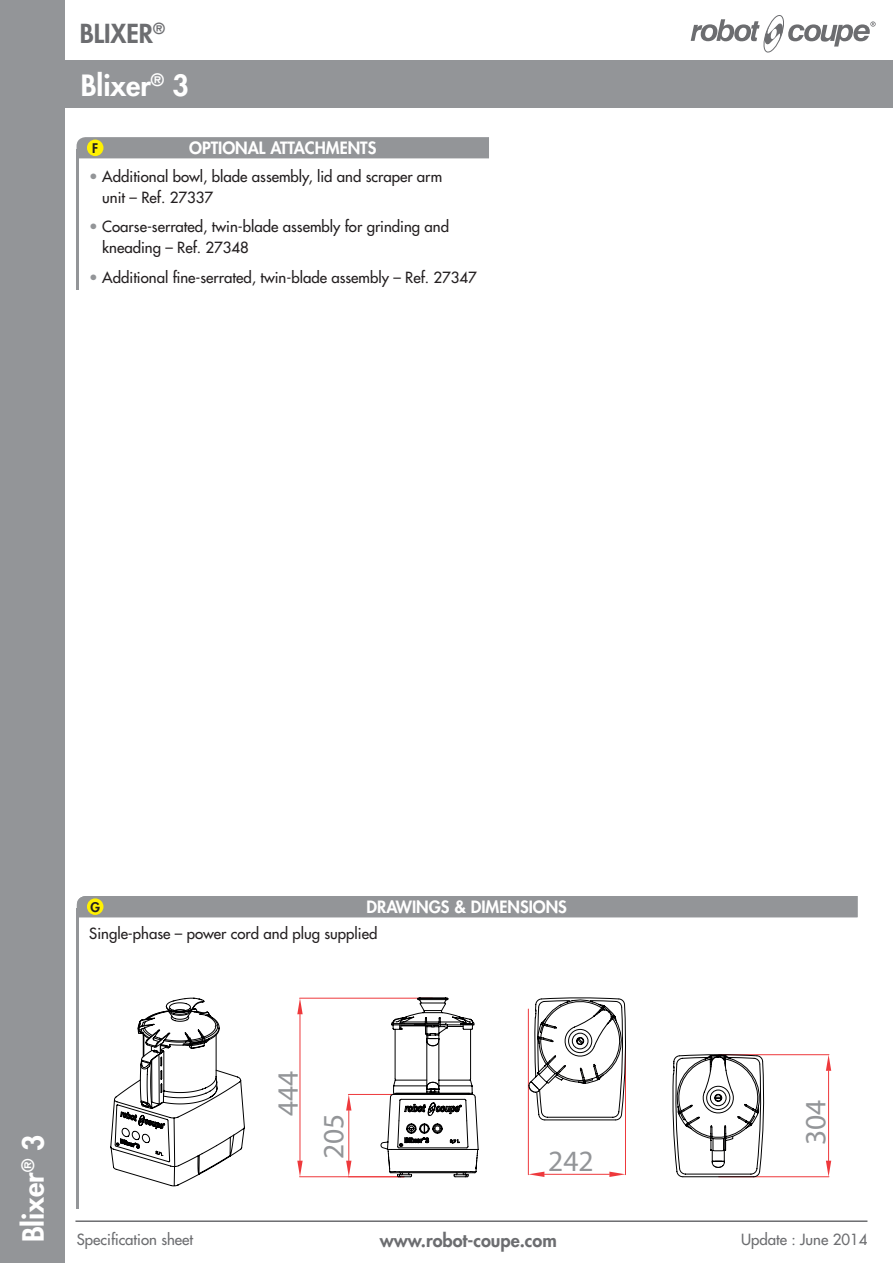
<style>
.page{position:relative;width:893px;height:1263px;background:#fff}
.page>*{position:absolute;margin:0;border:0;box-sizing:border-box;transform-origin:0 0}
.t1{font:29.55px/45.6px "Myriad Pro";color:#939598}
.t2{font:800 28.5px "Futura";color:#fff}
.t3{font:800 25.5px "Futura";color:#6c6d70}
.t4{font:800 18px "Futura";color:#6c6d70}
.t5{font:800 16.5px "Futura";color:#fff}
.t6{font:15px/21px "Futura";color:#231f20}
.t7{font:15px "Futura";color:#6c6d70}
.t8{font:800 12.9px "Futura";color:#231f20}
.s1{color:#939598}
</style>
<div class="page">
<svg style="left:691px;top:15px;width:185px;height:37px"></svg>
<div style="left:0;top:60px;width:893px;height:47px;background:#939598"></div>
<div style="left:0;top:0;width:65px;height:1263px;background:#939598"></div>
<hr style="left:77px;top:149px;width:2px;height:140px;background:#939598">
<div style="left:77px;top:137px;width:412px;height:21px;background:#939598"></div>
<div style="left:87px;top:140px;width:16px;height:16px;background:#fff101;border-radius:50%"></div>
<hr style="left:77px;top:909px;width:2px;height:300px;background:#939598">
<div style="left:77px;top:896px;width:780px;height:21px;background:#939598"></div>
<div style="left:87px;top:898px;width:16px;height:17px;background:#fff101;border-radius:50%"></div>
<hr style="left:75px;top:1220px;width:792px;height:2px;background:#6c6d70">
<svg style="left:110px;top:998px;width:135px;height:188px"></svg>
<hr style="left:300px;top:998px;width:132px;height:1px;background:#ee393c">
<hr style="left:300px;top:1176px;width:104px;height:1px;background:#ee393c">
<hr style="left:300px;top:1014px;width:1px;height:147px;background:#ee393c">
<svg style="left:297px;top:998px;width:6px;height:16px"></svg>
<svg style="left:297px;top:1161px;width:6px;height:16px"></svg>
<svg style="left:346px;top:998px;width:132px;height:179px"></svg>
<svg style="left:528px;top:997px;width:98px;height:180px"></svg>
<svg style="left:672px;top:1054px;width:159px;height:123px"></svg>
<h3 class="t3" style="left:80px;top:17px;width:87px">BLIXER<sup>®</sup></h3>
<h2 class="t2" style="left:81px;top:67px;width:110px">Blixer<sup>®</sup> 3</h2>
<p class="t8" style="left:92px;top:140px;width:8px">F</p>
<p class="t5" style="left:189px;top:138px;width:189px">OPTIONAL ATTACHMENTS</p>
<p class="t6" style="left:102px;top:166px;width:341px;text-indent:-13px"><span class="s1">•</span> Additional bowl, blade assembly, lid and scraper arm unit – Ref. 27337</p>
<p class="t6" style="left:102px;top:216px;width:348px;text-indent:-13px"><span class="s1">•</span> Coarse-serrated, twin-blade assembly for grinding and kneading – Ref. 27348</p>
<p class="t6" style="left:89px;top:267px;width:389px"><span class="s1">•</span> Additional fine-serrated, twin-blade assembly – Ref. 27347</p>
<p class="t8" style="left:90px;top:899px;width:11px">GF</p>
<p class="t5" style="left:367px;top:897px;width:202px">DRAWINGS &amp; DIMENSIONS</p>
<p class="t5" style="left:373px;top:897px;width:190px">ACCESSOIRES EN OPTION</p>
<p class="t6" style="left:89px;top:923px;width:290px">Single-phase – power cord and plug supplied</p>
<h2 class="t2" style="left:15px;top:1242px;width:110px;rotate:-90deg">Blixer<sup>®</sup> 3</h2>
<h1 class="t1" style="left:265px;top:1159px;width:90px;text-indent:43px;rotate:-90deg">444<br>205</h1>
<h1 class="t1" style="left:548px;top:1138px;width:47px">242</h1>
<h1 class="t1" style="left:792px;top:1145px;width:47px;rotate:-90deg">304</h1>
<p class="t7" style="left:77px;top:1230px;width:118px">Specification sheet</p>
<p class="t4" style="left:380px;top:1229px;width:179px">www.robot-coupe.com</p>
<p class="t7" style="left:741px;top:1230px;width:128px">Update : June 2014</p>
</div>
